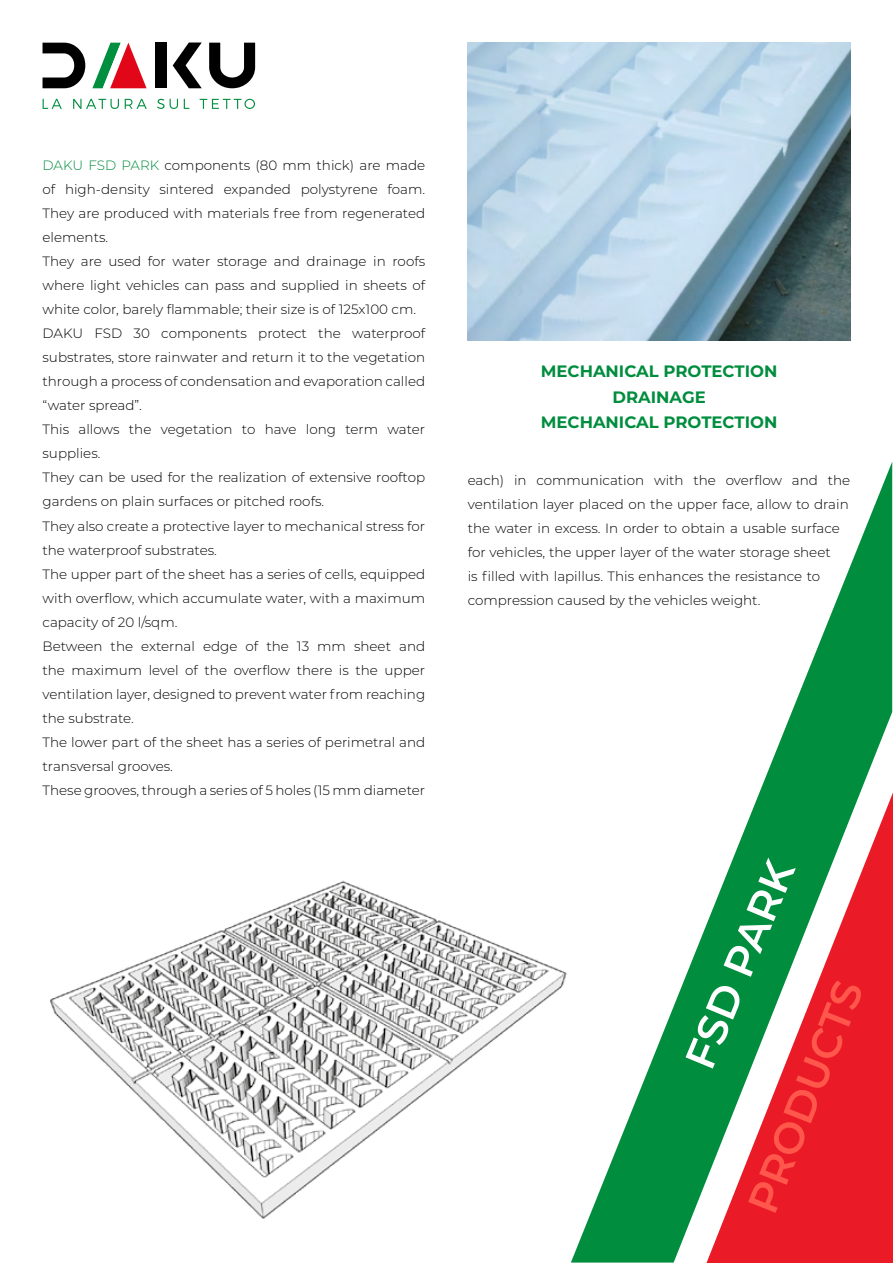
<style>
.page{position:relative;width:893px;height:1263px;background:#fff}
.page>*{position:absolute;margin:0;border:0;box-sizing:border-box;transform-origin:0 0}
.t1{font:600 42px "Montserrat";color:#ff574c}
.t2{font:600 42px "Montserrat";color:#fff}
.t3{font:700 16.5px/25.5px "Montserrat";color:#008d3e;text-align:center}
.t4{font:300 13.5px/24px "Montserrat";color:#000}
.s1{color:#008d3e}
</style>
<div class="page">
<img style="left:468px;top:43px;width:382px;height:297px">
<img style="left:50px;top:880px;width:517px;height:339px">
<svg style="left:43px;top:99px;width:19px;height:10px"></svg>
<svg style="left:73px;top:99px;width:46px;height:10px"></svg>
<svg style="left:125px;top:99px;width:22px;height:10px"></svg>
<svg style="left:157px;top:99px;width:21px;height:10px"></svg>
<svg style="left:184px;top:99px;width:5px;height:10px"></svg>
<svg style="left:200px;top:99px;width:55px;height:10px"></svg>
<svg style="left:43px;top:43px;width:42px;height:45px"></svg>
<svg style="left:209px;top:43px;width:46px;height:45px"></svg>
<div style="left:155px;top:43px;width:11px;height:45px;background:#000"></div>
<svg style="left:92px;top:43px;width:55px;height:45px"></svg>
<svg style="left:173px;top:43px;width:29px;height:45px"></svg>
<svg style="left:571px;top:462px;width:321px;height:800px"></svg>
<p class="t4" style="left:43px;top:153px;width:384px"><span class="s1">DAKU FSD PARK</span> components (80 mm thick) are made of high-density sintered expanded polystyrene foam.<br>They are produced with materials free from regenerated elements.<br>They are used for water storage and drainage in roofs where light vehicles can pass and supplied in sheets of white color, barely flammable; their size is of 125x100 cm.<br>DAKU FSD 30 components protect the waterproof substrates, store rainwater and return it to the vegetation through a process of condensation and evaporation called “water spread”.<br>This allows the vegetation to have long term water supplies.<br>They can be used for the realization of extensive rooftop gardens on plain surfaces or pitched roofs.<br>They also create a protective layer to mechanical stress for the waterproof substrates.<br>The upper part of the sheet has a series of cells, equipped with overflow, which accumulate water, with a maximum capacity of 20 l/sqm.<br>Between the external edge of the 13 mm sheet and the maximum level of the overflow there is the upper ventilation layer, designed to prevent water from reaching the substrate.<br>The lower part of the sheet has a series of perimetral and transversal grooves.<br>These grooves, through a series of 5 holes (15 mm diameter</p>
<p class="t3" style="left:541px;top:358px;width:238px">MECHANICAL PROTECTION<br>DRAINAGE<br>MECHANICAL PROTECTION</p>
<p class="t4" style="left:468px;top:468px;width:384px">each) in communication with the overflow and the ventilation layer placed on the upper face, allow to drain the water in excess. In order to obtain a usable surface for vehicles, the upper layer of the water storage sheet<br>is filled with lapillus. This enhances the resistance to compression caused by the vehicles weight.</p>
<h1 class="t2" style="left:671px;top:1056px;width:222px;rotate:-68deg">FSD PARK</h1>
<h1 class="t1" style="left:733px;top:1201px;width:247px;rotate:-69deg">PRODUCTS</h1>
</div>
